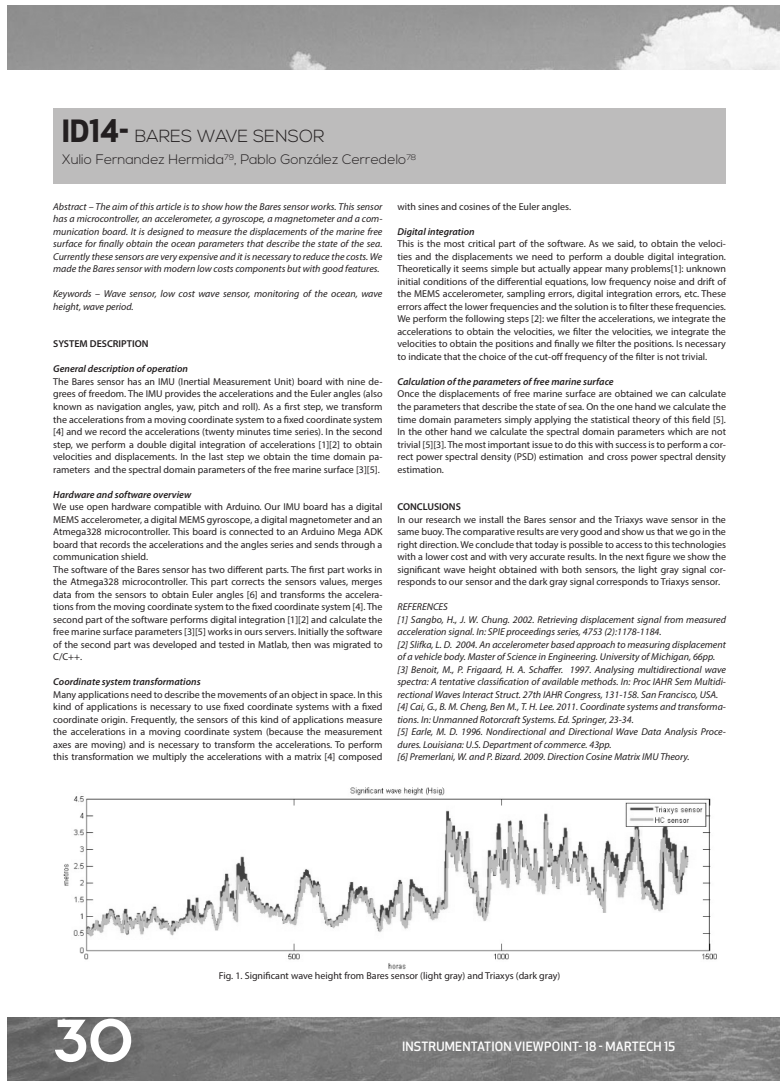
<style>
.page{position:relative;width:780px;height:1088px;background:#fff}
.page>*{position:absolute;margin:0;border:0;box-sizing:border-box;transform-origin:0 0}
.t1{font:60px "Chalet New York Nineteen Seventy";color:#fff}
.TITOLS{font:300 17.5px "Nexa";color:#231f20}
.AUTORS{font:300 13.75px "Nexa";color:#231f20}
.t2{font:500 12.5px "Apex New";letter-spacing:.01em;color:#fff}
.CUERPO_TEXTO{font:10px/12.5px "Myriad Pro";color:#231f20;text-align:justify}
.CUERPO_TEXTO-2{font:italic 10px/12.5px "Myriad Pro";color:#231f20}
.CUERPO_TEXTO-3{font:italic 600 10px "Myriad Pro";color:#231f20}
.CUERPO_TEXTO-4{font:600 10px "Myriad Pro";color:#231f20}
.s1{font-family:"Apex New";font-weight:700;font-size:30px}
</style>
<div class="page">
<img style="left:7px;top:1018px;width:773px;height:63px">
<img style="left:7px;top:6px;width:773px;height:63px">
<div style="left:53px;top:108px;width:673px;height:76px;background:#bdbcbc"></div>
<img style="left:63px;top:787px;width:654px;height:183px">
<p class="TITOLS" style="left:62px;top:126px;width:264px"><span class="s1">ID14-</span> BARES WAVE SENSOR</p>
<p class="AUTORS" style="left:62px;top:151px;width:356px">Xulio Fernandez Hermida<sup>79</sup>, Pablo González Cerredelo<sup>78</sup></p>
<p class="CUERPO_TEXTO-2" style="left:53px;top:200px;width:331px;text-align:justify">Abstract – The aim of this article is to show how the Bares sensor works. This sensor has a microcontroller, an accelerometer, a gyroscope, a magnetometer and a com&shy;munication board. It is designed to measure the displacements of the marine free surface for finally obtain the ocean parameters that describe the state of the sea.<br>Currently these sensors are very expensive and it is necessary to reduce the costs. We made the Bares sensor with modern low costs components but with good features.</p>
<p class="CUERPO_TEXTO-2" style="left:53px;top:288px;width:331px">Keywords – Wave sensor, low cost wave sensor, monitoring of the ocean, wave height, wave period.</p>
<p class="CUERPO_TEXTO-4" style="left:53px;top:338px;width:97px">SYSTEM DESCRIPTION</p>
<p class="CUERPO_TEXTO-3" style="left:53px;top:363px;width:136px">General description of operation</p>
<p class="CUERPO_TEXTO" style="left:53px;top:375px;width:331px">The Bares sensor has an IMU (Inertial Measurement Unit) board with nine de&shy;grees of freedom. The IMU provides the accelerations and the Euler angles (also known as navigation angles, yaw, pitch and roll). As a first step, we transform the accelerations from a moving coordinate system to a fixed coordinate system [4] and we record the accelerations (twenty minutes time series). In the second step, we perform a double digital integration of accelerations [1][2] to obtain velocities and displacements. In the last step we obtain the time domain pa&shy;rameters and the spectral domain parameters of the free marine surface [3][5].</p>
<p class="CUERPO_TEXTO-3" style="left:53px;top:488px;width:139px">Hardware and software overview</p>
<p class="CUERPO_TEXTO" style="left:53px;top:500px;width:331px">We use open hardware compatible with Arduino. Our IMU board has a digital MEMS accelerometer, a digital MEMS gyroscope, a digital magnetometer and an Atmega328 microcontroller. This board is connected to an Arduino Mega ADK board that records the accelerations and the angles series and sends through a communication shield.</p>
<p class="CUERPO_TEXTO" style="left:53px;top:563px;width:331px">The software of the Bares sensor has two different parts. The first part works in the Atmega328 microcontroller. This part corrects the sensors values, merges data from the sensors to obtain Euler angles [6] and transforms the accelera&shy;tions from the moving coordinate system to the fixed coordinate system [4]. The second part of the software performs digital integration [1][2] and calculate the free marine surface parameters [3][5] works in ours servers. Initially the software of the second part was developed and tested in Matlab, then was migrated to C/C++.</p>
<p class="CUERPO_TEXTO-3" style="left:53px;top:675px;width:149px">Coordinate system transformations</p>
<p class="CUERPO_TEXTO" style="left:53px;top:688px;width:331px">Many applications need to describe the movements of an object in space. In this kind of applications is necessary to use fixed coordinate systems with a fixed coordinate origin. Frequently, the sensors of this kind of applications measure the accelerations in a moving coordinate system (because the measurement axes are moving) and is necessary to transform the accelerations. To perform this transformation we multiply the accelerations with a matrix [4] composed</p>
<p class="CUERPO_TEXTO" style="left:397px;top:200px;width:175px">with sines and cosines of the Euler angles.</p>
<p class="CUERPO_TEXTO-3" style="left:397px;top:225px;width:79px">Digital integration</p>
<p class="CUERPO_TEXTO" style="left:397px;top:238px;width:330px">This is the most critical part of the software. As we said, to obtain the veloci&shy;ties and the displacements we need to perform a double digital integration.<br>Theoretically it seems simple but actually appear many problems[1]: unknown initial conditions of the differential equations, low frequency noise and drift of the MEMS accelerometer, sampling errors, digital integration errors, etc. These errors affect the lower frequencies and the solution is to filter these frequencies.<br>We perform the following steps [2]: we filter the accelerations, we integrate the accelerations to obtain the velocities, we filter the velocities, we integrate the velocities to obtain the positions and finally we filter the positions. Is necessary to indicate that the choice of the cut-off frequency of the filter is not trivial.</p>
<p class="CUERPO_TEXTO-3" style="left:397px;top:375px;width:218px">Calculation of the parameters of free marine surface</p>
<p class="CUERPO_TEXTO" style="left:397px;top:388px;width:330px">Once the displacements of free marine surface are obtained we can calculate the parameters that describe the state of sea. On the one hand we calculate the time domain parameters simply applying the statistical theory of this field [5].<br>In the other hand we calculate the spectral domain parameters which are not trivial [5][3]. The most important issue to do this with success is to perform a cor&shy;rect power spectral density (PSD) estimation and cross power spectral density estimation.</p>
<p class="CUERPO_TEXTO-4" style="left:397px;top:500px;width:65px">CONCLUSIONS</p>
<p class="CUERPO_TEXTO" style="left:397px;top:513px;width:330px">In our research we install the Bares sensor and the Triaxys wave sensor in the same buoy. The comparative results are very good and show us that we go in the right direction. We conclude that today is possible to access to this technologies with a lower cost and with very accurate results. In the next figure we show the significant wave height obtained with both sensors, the light gray signal cor&shy;responds to our sensor and the dark gray signal corresponds to Triaxys sensor.</p>
<p class="CUERPO_TEXTO-2" style="left:397px;top:600px;width:52px">REFERENCES</p>
<p class="CUERPO_TEXTO-2" style="left:397px;top:613px;width:330px">[1] Sangbo, H., J. W. Chung. 2002. Retrieving displacement signal from measured acceleration signal. In: SPIE proceedings series, 4753 (2):1178-1184.</p>
<p class="CUERPO_TEXTO-2" style="left:397px;top:638px;width:330px">[2] Slifka, L. D. 2004. An accelerometer based approach to measuring displacement of a vehicle body. Master of Science in Engineering. University of Michigan, 66pp.</p>
<p class="CUERPO_TEXTO-2" style="left:397px;top:663px;width:330px;text-align:justify">[3] Benoit, M., P. Frigaard, H. A. Schaffer. 1997. Analysing multidirectional wave spectra: A tentative classification of available methods. In: Proc IAHR Sem Multidi&shy;rectional Waves Interact Struct. 27th IAHR Congress, 131-158. San Francisco, USA.</p>
<p class="CUERPO_TEXTO-2" style="left:397px;top:700px;width:330px">[4] Cai, G., B. M. Cheng, Ben M., T. H. Lee. 2011. Coordinate systems and transforma&shy;tions. In: Unmanned Rotorcraft Systems. Ed. Springer, 23-34.</p>
<p class="CUERPO_TEXTO-2" style="left:397px;top:725px;width:330px">[5] Earle, M. D. 1996. Nondirectional and Directional Wave Data Analysis Proce&shy;dures. Louisiana: U.S. Department of commerce. 43pp.</p>
<p class="CUERPO_TEXTO-2" style="left:397px;top:750px;width:294px">[6] Premerlani, W. and P. Bizard. 2009. Direction Cosine Matrix IMU Theory.</p>
<h1 class="t1" style="left:54px;top:1004px;width:81px">30</h1>
<p class="CUERPO_TEXTO" style="left:219px;top:969px;width:343px">Fig. 1. Significant wave height from Bares sensor (light gray) and Triaxys (dark gray)</p>
<p class="t2" style="left:402px;top:1038px;width:275px">INSTRUMENTATION VIEWPOINT- 18 - MARTECH 15</p>
</div>
